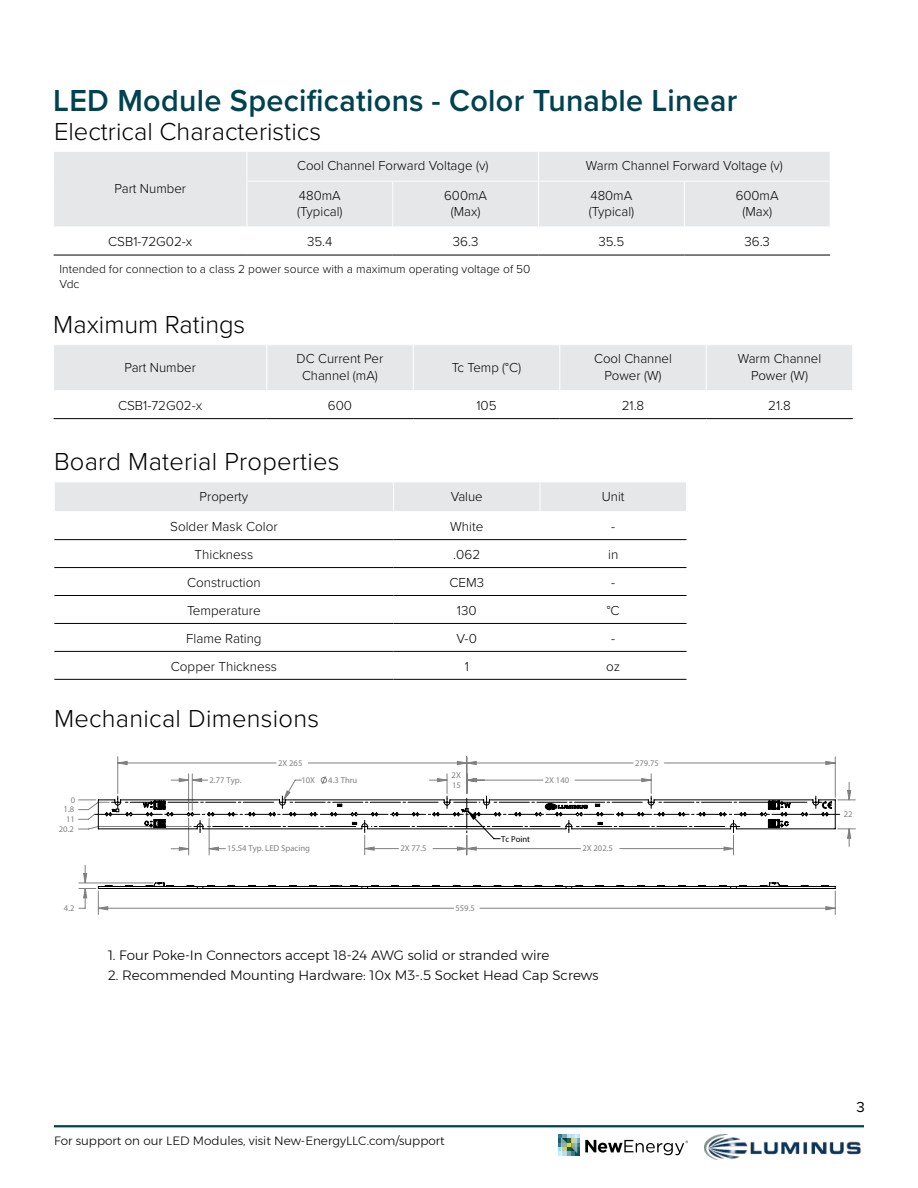
<style>
.page{position:relative;width:918px;height:1188px;background:#fff}
.page>*{position:absolute;margin:0;border:0;box-sizing:border-box;transform-origin:0 0}
.t1{font:600 31.5px "Proxima Nova";letter-spacing:.01em;color:#004250}
.t2{font:300 25.5px "Proxima Nova";letter-spacing:.01em;color:#000}
.t3{font:15px "Proxima Nova";color:#000}
.t4{font:300 13.5px/16.2px "Proxima Nova";color:#000;text-align:center}
.t5{font:300 13.5px "Montserrat";color:#000}
.t6{font:300 12px/14.4px "Proxima Nova";color:#000}
.t7{font:300 12px "Montserrat";color:#000}
.t8{font:8.55px/9.8px "Arial";color:#808080}
.t9{font:8.55px "Arial";color:#000}
</style>
<div class="page">
<hr style="left:54px;top:1125px;width:810px;height:2px;background:#004250">
<svg style="left:558px;top:1134px;width:130px;height:22px"></svg>
<img style="left:704px;top:1135px;width:158px;height:24px">
<svg style="left:53px;top:152px;width:778px;height:103px"></svg>
<hr style="left:53px;top:181px;width:1px;height:46px;background:#fcfefe">
<hr style="left:53px;top:227px;width:194px;height:1px;background:#fcfefe">
<hr style="left:247px;top:255px;width:146px;height:1px;background:#000">
<hr style="left:393px;top:255px;width:146px;height:1px;background:#000">
<hr style="left:539px;top:255px;width:145px;height:1px;background:#000">
<hr style="left:684px;top:255px;width:146px;height:1px;background:#000">
<hr style="left:54px;top:255px;width:193px;height:1px;background:#000">
<hr style="left:247px;top:181px;width:146px;height:1px;background:#fcfefe">
<hr style="left:393px;top:181px;width:146px;height:1px;background:#fcfefe">
<hr style="left:392px;top:182px;width:1px;height:45px;background:#fcfefe">
<hr style="left:539px;top:181px;width:145px;height:1px;background:#fcfefe">
<hr style="left:684px;top:181px;width:147px;height:1px;background:#fcfefe">
<hr style="left:684px;top:182px;width:1px;height:45px;background:#fcfefe">
<hr style="left:247px;top:227px;width:146px;height:1px;background:#fcfefe">
<hr style="left:393px;top:227px;width:146px;height:1px;background:#fcfefe">
<hr style="left:539px;top:227px;width:145px;height:1px;background:#fcfefe">
<hr style="left:684px;top:227px;width:147px;height:1px;background:#fcfefe">
<hr style="left:247px;top:182px;width:1px;height:45px;background:#fff">
<hr style="left:538px;top:182px;width:1px;height:45px;background:#fff">
<hr style="left:830px;top:182px;width:1px;height:45px;background:#fff">
<div style="left:54px;top:345px;width:798px;height:45px;background:#e6e7e8"></div>
<hr style="left:266px;top:345px;width:1px;height:45px;background:#fff">
<hr style="left:413px;top:345px;width:1px;height:45px;background:#fff">
<hr style="left:559px;top:345px;width:1px;height:45px;background:#fff">
<hr style="left:267px;top:418px;width:146px;height:1px;background:#000">
<hr style="left:413px;top:418px;width:147px;height:1px;background:#000">
<hr style="left:560px;top:418px;width:146px;height:1px;background:#000">
<hr style="left:706px;top:418px;width:147px;height:1px;background:#000">
<hr style="left:706px;top:345px;width:1px;height:45px;background:#fcfefe">
<hr style="left:54px;top:418px;width:213px;height:1px;background:#000">
<hr style="left:54px;top:539px;width:339px;height:1px;background:#000">
<hr style="left:393px;top:539px;width:147px;height:1px;background:#000">
<hr style="left:540px;top:539px;width:147px;height:1px;background:#000">
<hr style="left:54px;top:567px;width:339px;height:1px;background:#000">
<hr style="left:393px;top:567px;width:147px;height:1px;background:#000">
<hr style="left:540px;top:567px;width:147px;height:1px;background:#000">
<hr style="left:54px;top:595px;width:339px;height:1px;background:#000">
<hr style="left:393px;top:595px;width:147px;height:1px;background:#000">
<hr style="left:540px;top:595px;width:147px;height:1px;background:#000">
<hr style="left:54px;top:623px;width:339px;height:1px;background:#000">
<hr style="left:393px;top:623px;width:147px;height:1px;background:#000">
<hr style="left:540px;top:623px;width:147px;height:1px;background:#000">
<div style="left:55px;top:482px;width:631px;height:29px;background:#e6e7e8"></div>
<hr style="left:54px;top:651px;width:339px;height:1px;background:#000">
<hr style="left:393px;top:651px;width:147px;height:1px;background:#000">
<hr style="left:540px;top:651px;width:147px;height:1px;background:#000">
<hr style="left:54px;top:679px;width:339px;height:1px;background:#000">
<hr style="left:393px;top:679px;width:147px;height:1px;background:#000">
<hr style="left:540px;top:679px;width:147px;height:1px;background:#000">
<svg style="left:84px;top:761px;width:767px;height:149px"></svg>
<svg style="left:78px;top:773px;width:762px;height:83px"></svg>
<svg style="left:98px;top:882px;width:738px;height:7px"></svg>
<h1 class="t1" style="left:53px;top:88px;width:686px">LED Module Specifications - Color Tunable Linear</h1>
<h2 class="t2" style="left:54px;top:121px;width:269px">Electrical Characteristics</h2>
<p class="t4" style="left:115px;top:181px;width:73px">Part Number</p>
<p class="t4" style="left:297px;top:159px;width:193px">Cool Channel Forward Voltage (v)</p>
<p class="t4" style="left:586px;top:159px;width:198px">Warm Channel Forward Voltage (v)</p>
<p class="t4" style="left:297px;top:188px;width:47px;text-align:left">480mA (Typical)</p>
<p class="t4" style="left:444px;top:188px;width:44px">600mA (Max)</p>
<p class="t4" style="left:589px;top:188px;width:47px;text-align:left">480mA (Typical)</p>
<p class="t4" style="left:736px;top:188px;width:44px">600mA (Max)</p>
<p class="t4" style="left:108px;top:235px;width:86px">CSB1-72G02-x</p>
<p class="t4" style="left:307px;top:235px;width:27px">35.4</p>
<p class="t4" style="left:453px;top:235px;width:27px">36.3</p>
<p class="t4" style="left:598px;top:235px;width:28px">35.5</p>
<p class="t4" style="left:744px;top:235px;width:27px">36.3</p>
<p class="t6" style="left:60px;top:263px;width:472px">Intended for connection to a class 2 power source with a maximum operating voltage of 50<br>Vdc</p>
<h2 class="t2" style="left:53px;top:314px;width:194px">Maximum Ratings</h2>
<p class="t4" style="left:124px;top:360px;width:73px">Part Number</p>
<p class="t4" style="left:297px;top:352px;width:88px">DC Current Per<br>Channel (mA)</p>
<p class="t4" style="left:452px;top:360px;width:71px">Tc Temp (°C)</p>
<p class="t4" style="left:594px;top:352px;width:79px">Cool Channel<br>Power (W)</p>
<p class="t4" style="left:738px;top:352px;width:85px">Warm Channel<br>Power (W)</p>
<p class="t4" style="left:118px;top:398px;width:86px">CSB1-72G02-x</p>
<p class="t4" style="left:328px;top:398px;width:26px">600</p>
<p class="t4" style="left:476px;top:398px;width:22px">105</p>
<p class="t4" style="left:622px;top:398px;width:24px">21.8</p>
<p class="t4" style="left:768px;top:398px;width:24px">21.8</p>
<h2 class="t2" style="left:54px;top:451px;width:287px">Board Material Properties</h2>
<p class="t4" style="left:200px;top:489px;width:50px">Property</p>
<p class="t4" style="left:451px;top:489px;width:34px">Value</p>
<p class="t4" style="left:602px;top:489px;width:24px">Unit</p>
<p class="t4" style="left:170px;top:519px;width:109px">Solder Mask Color</p>
<p class="t4" style="left:450px;top:519px;width:35px">White</p>
<p class="t4" style="left:611px;top:519px;width:6px">-</p>
<p class="t4" style="left:195px;top:547px;width:60px">Thickness</p>
<p class="t4" style="left:453px;top:547px;width:28px">.062</p>
<p class="t4" style="left:608px;top:547px;width:12px">in</p>
<p class="t4" style="left:187px;top:575px;width:75px">Construction</p>
<p class="t4" style="left:449px;top:575px;width:36px">CEM3</p>
<p class="t4" style="left:611px;top:575px;width:6px">-</p>
<p class="t4" style="left:187px;top:603px;width:75px">Temperature</p>
<p class="t4" style="left:457px;top:603px;width:21px">130</p>
<p class="t4" style="left:607px;top:603px;width:14px">°C</p>
<p class="t4" style="left:186px;top:631px;width:77px">Flame Rating</p>
<p class="t4" style="left:457px;top:631px;width:22px">V-0</p>
<p class="t4" style="left:611px;top:631px;width:6px">-</p>
<p class="t4" style="left:171px;top:659px;width:108px">Copper Thickness</p>
<p class="t4" style="left:465px;top:659px;width:6px">1</p>
<p class="t4" style="left:606px;top:659px;width:16px">oz</p>
<h2 class="t2" style="left:54px;top:707px;width:267px">Mechanical Dimensions</h2>
<p class="t8" style="left:59px;top:796px;width:18px;text-align:right">0<br>1.8<br>11<br>20.2</p>
<p class="t8" style="left:64px;top:904px;width:12px">4.2</p>
<p class="t8" style="left:210px;top:776px;width:33px">2.77 Typ.</p>
<p class="t8" style="left:278px;top:759px;width:26px">2X 265</p>
<p class="t8" style="left:635px;top:759px;width:25px">279.75</p>
<p class="t8" style="left:301px;top:776px;width:15px">10X</p>
<p class="t8" style="left:328px;top:776px;width:31px">4.3 Thru</p>
<p class="t8" style="left:452px;top:771px;width:11px">2X<br>15</p>
<p class="t8" style="left:545px;top:776px;width:26px">2X 140</p>
<p class="t9" style="left:501px;top:836px;width:30px">Tc Point</p>
<p class="t8" style="left:227px;top:845px;width:84px">15.54 Typ. LED Spacing</p>
<p class="t8" style="left:400px;top:845px;width:28px">2X 77.5</p>
<p class="t8" style="left:582px;top:845px;width:32px">2X 202.5</p>
<p class="t8" style="left:455px;top:904px;width:21px">559.5</p>
<p class="t5" style="left:108px;top:945px;width:443px">1. Four Poke-In Connectors accept 18-24 AWG solid or stranded wire</p>
<p class="t5" style="left:108px;top:965px;width:492px">2. Recommended Mounting Hardware: 10x M3-.5 Socket Head Cap Screws</p>
<p class="t8" style="left:844px;top:810px;width:10px">22</p>
<p class="t7" style="left:54px;top:1136px;width:392px">For support on our LED Modules, visit New-EnergyLLC.com/support</p>
<p class="t3" style="left:856px;top:1100px;width:10px">3</p>
</div>
